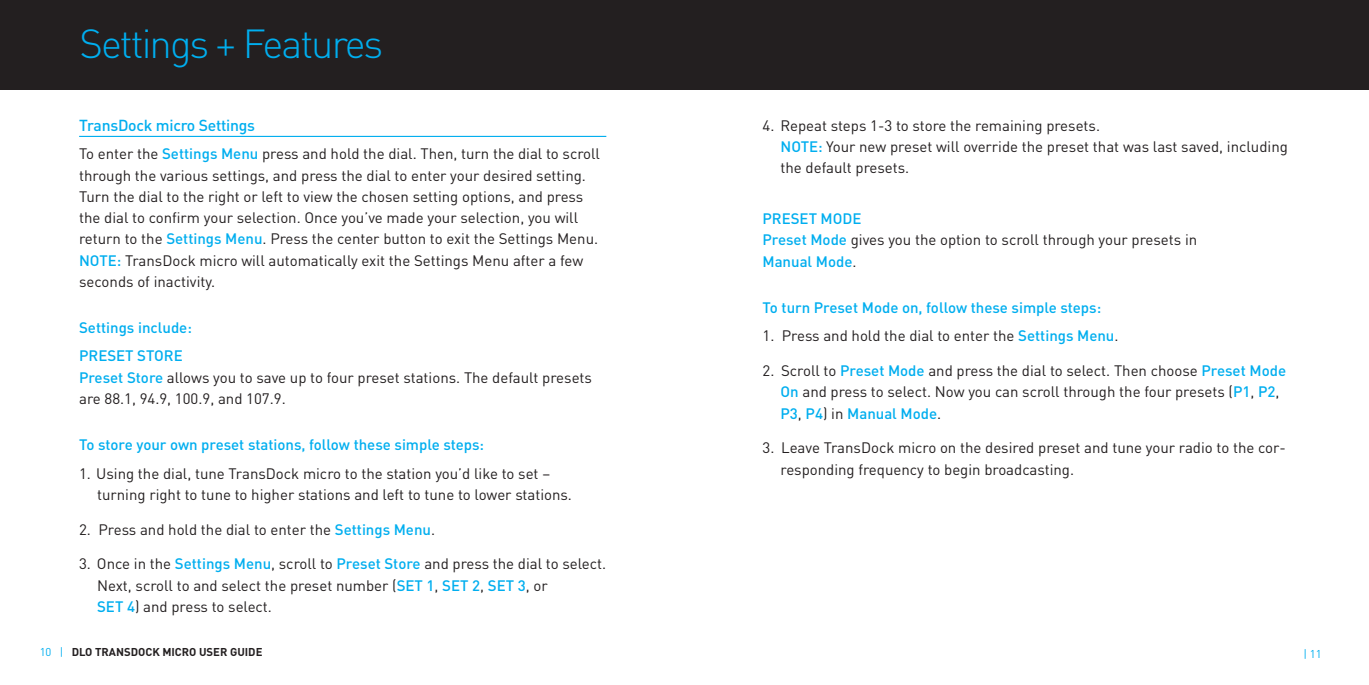
<style>
.page{position:relative;width:1369px;height:685px;background:#fff}
.page>*{position:absolute;margin:0;border:0;box-sizing:border-box;transform-origin:0 0}
.t1{font:300 40px "DIN";letter-spacing:-.05em;color:#00aeef}
.t2{font:500 15.75px "DIN";letter-spacing:-.015em;color:#00aeef}
.t3{font:15px/21.2px "DIN";color:#231f20}
.t4{font:500 15px/28.2px "DIN";color:#00aeef}
.t5{font:700 11.25px "DIN";color:#231f20}
.t6{font:11.25px "DIN";color:#00aeef}
.s1{font-weight:500;color:#00aeef}
.s2{font-weight:400;color:#00aeef}
</style>
<div class="page">
<div style="left:0;top:0;width:1368px;height:89px;background:#231f20"></div>
<hr style="left:79px;top:136px;width:527px;height:1px;background:#00aeef">
<h1 class="t1" style="left:80px;top:29px;width:305px">Settings + Features</h1>
<p class="t2" style="left:79px;top:120px;width:177px">TransDock micro Settings</p>
<p class="t3" style="left:79px;top:145px;width:522px">To enter the <span class="s1">Settings Menu</span> press and hold the dial. Then, turn the dial to scroll through the various settings, and press the dial to enter your desired setting.<br>Turn the dial to the right or left to view the chosen setting options, and press the dial to confirm your selection. Once you’ve made your selection, you will return to the <span class="s1">Settings Menu</span>. Press the center button to exit the Settings Menu.<br><span class="s1">NOTE:</span> TransDock micro will automatically exit the Settings Menu after a few seconds of inactivity.</p>
<p class="t4" style="left:79px;top:315px;width:114px">Settings include:<br>PRESET STORE</p>
<p class="t3" style="left:79px;top:368px;width:514px"><span class="s1">Preset Store</span> allows you to save up to four preset stations. The default presets are 88.1, 94.9, 100.9, and 107.9.</p>
<p class="t4" style="left:79px;top:432px;width:406px">To store your own preset stations, follow these simple steps:</p>
<p class="t3" style="left:97px;top:464px;width:476px;text-indent:-18px">1. Using the dial, tune TransDock micro to the station you’d like to set – turning right to tune to higher stations and left to tune to lower stations.</p>
<p class="t3" style="left:79px;top:520px;width:357px">2. Press and hold the dial to enter the <span class="s1">Settings Menu</span>.</p>
<p class="t3" style="left:97px;top:554px;width:510px;text-indent:-18px">3. Once in the <span class="s1">Settings Menu</span>, scroll to <span class="s1">Preset Store</span> and press the dial to select.<br>Next, scroll to and select the preset number (<span class="s1">SET 1</span>, <span class="s1">SET 2</span>, <span class="s1">SET 3</span>, or<br><span class="s1">SET 4</span>) and press to select.</p>
<p class="t5" style="left:40px;top:647px;width:224px"><span class="s2">10 |</span> DLO TRANSDOCK MICRO USER GUIDE</p>
<p class="t3" style="left:780px;top:116px;width:509px;text-indent:-18px">4. Repeat steps 1-3 to store the remaining presets.<br><span class="s1">NOTE:</span> Your new preset will override the preset that was last saved, including the default presets.</p>
<p class="t3" style="left:762px;top:210px;width:436px"><span class="s1">PRESET MODE<br>Preset Mode</span> gives you the option to scroll through your presets in<br><span class="s1">Manual Mode</span>.</p>
<p class="t4" style="left:762px;top:294px;width:340px">To turn Preset Mode on, follow these simple steps:</p>
<p class="t3" style="left:762px;top:326px;width:357px">1. Press and hold the dial to enter the <span class="s1">Settings Menu</span>.</p>
<p class="t3" style="left:780px;top:361px;width:507px;text-indent:-18px">2. Scroll to <span class="s1">Preset Mode</span> and press the dial to select. Then choose <span class="s1">Preset Mode<br>On</span> and press to select. Now you can scroll through the four presets (<span class="s1">P1</span>, <span class="s1">P2</span>,<br><span class="s1">P3</span>, <span class="s1">P4</span>) in <span class="s1">Manual Mode</span>.</p>
<p class="t3" style="left:780px;top:438px;width:507px;text-indent:-18px">3. Leave TransDock micro on the desired preset and tune your radio to the cor&shy;responding frequency to begin broadcasting.</p>
<p class="t6" style="left:1302px;top:649px;width:20px">| 11</p>
</div>
